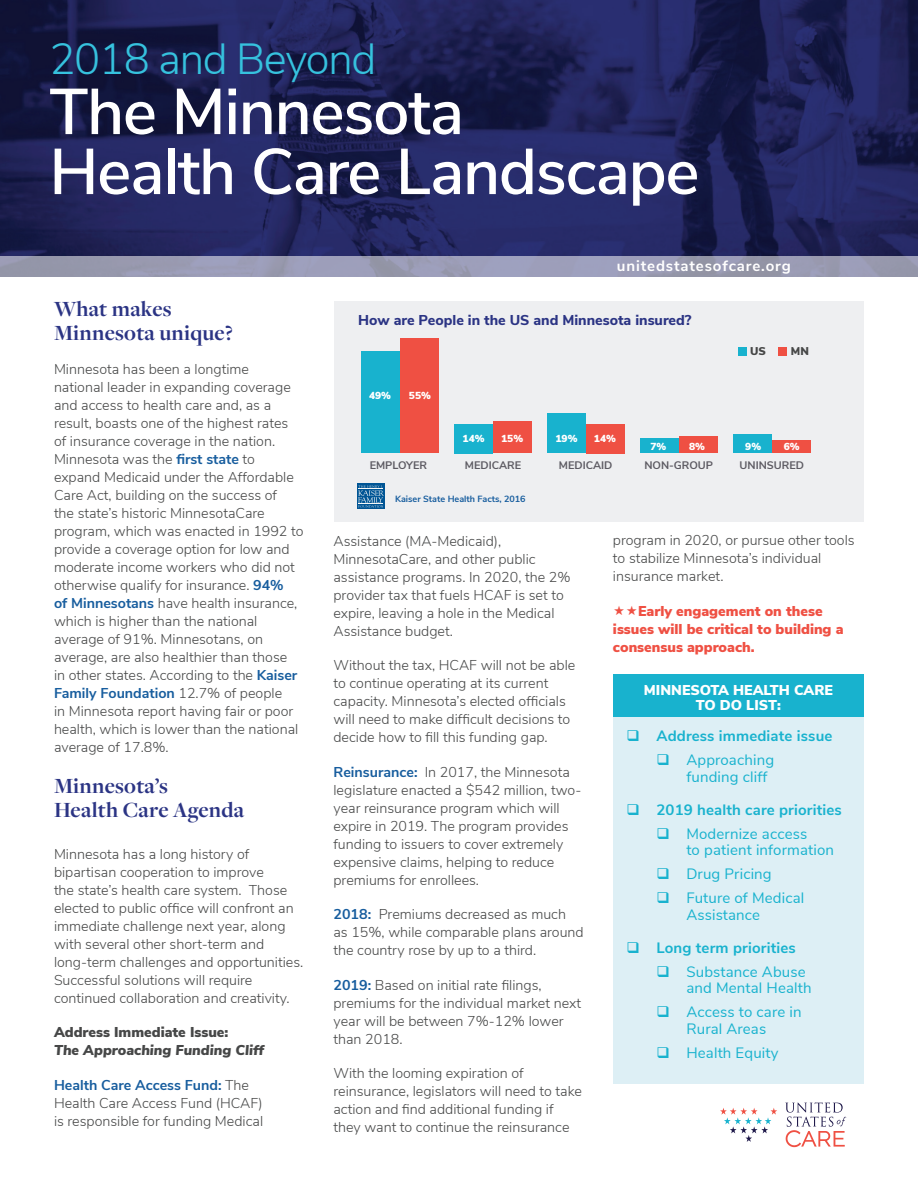
<style>
.page{position:relative;width:918px;height:1188px;background:#fff}
.page>*{position:absolute;margin:0;border:0;box-sizing:border-box;transform-origin:0 0}
.t1{font:600 64.5px/60px "Nunito Sans";letter-spacing:-.02em;color:#fff}
.t2{font:300 43.5px "Nunito Sans";letter-spacing:-.03em;color:#36c2de}
.t3{font:700 22.5px/24px "Freight Disp Pro";letter-spacing:.01em;color:#2b3484}
.t4{font:15px/16.5px "Nunito Sans";letter-spacing:.01em;color:#18b2ce}
.t5{font:700 15px "Nunito Sans";letter-spacing:.01em;color:#18b2ce}
.t6{font:700 15px "Nunito Sans";letter-spacing:.06em;color:#fff}
.t7{font:300 14.25px/18px "Nunito Sans";color:#464747}
.t8{font:900 14.25px/18px "Nunito Sans";color:#ef5043}
.t9{font:800 14.25px "Nunito Sans";color:#2b3484}
.t10{font:900 14.25px/15px "Nunito Sans";color:#fff;text-align:center}
.t11{font:italic 900 14.25px "Nunito Sans";color:#464747}
.t12{font:900 14.25px "Nunito Sans";color:#464747}
.t13{font:900 11.25px "Nunito Sans";color:#464747}
.t14{font:700 10.95px "Nunito Sans";color:#5c5a62}
.t15{font:900 10.2px "Nunito Sans";color:#fff}
.t16{font:700 9px "Nunito Sans";color:#175d9e}
.s1{font-weight:700;color:#175d9e}
</style>
<div class="page">
<img style="left:0;top:0;width:918px;height:256px">
<svg style="left:0;top:256px;width:918px;height:20px;background:#999bb3"></svg>
<div style="left:613px;top:674px;width:251px;height:43px;background:#18b2ce"></div>
<div style="left:613px;top:717px;width:251px;height:367px;background:#ddeff5"></div>
<div style="left:334px;top:301px;width:529px;height:221px;background:#eeeff1"></div>
<div style="left:772px;top:441px;width:39px;height:12px;background:#ef5043"></div>
<div style="left:733px;top:434px;width:39px;height:19px;background:#18b2ce"></div>
<div style="left:679px;top:436px;width:39px;height:17px;background:#ef5043"></div>
<div style="left:640px;top:439px;width:39px;height:14px;background:#18b2ce"></div>
<div style="left:586px;top:424px;width:39px;height:29px;background:#ef5043"></div>
<div style="left:547px;top:414px;width:39px;height:39px;background:#18b2ce"></div>
<div style="left:493px;top:422px;width:39px;height:31px;background:#ef5043"></div>
<div style="left:454px;top:424px;width:39px;height:29px;background:#18b2ce"></div>
<div style="left:400px;top:339px;width:39px;height:114px;background:#ef5043"></div>
<div style="left:361px;top:351px;width:39px;height:102px;background:#18b2ce"></div>
<div style="left:739px;top:347px;width:8px;height:9px;background:#18b2ce"></div>
<div style="left:778px;top:347px;width:8px;height:9px;background:#ef5043"></div>
<div style="left:357px;top:483px;width:27px;height:26px;background:#005595"></div>
<svg style="left:358px;top:485px;width:26px;height:23px"></svg>
<svg style="left:785px;top:1102px;width:61px;height:45px"></svg>
<svg style="left:720px;top:1108px;width:57px;height:34px"></svg>
<h2 class="t2" style="left:49px;top:27px;width:329px">2018 and Beyond</h2>
<h1 class="t1" style="left:49px;top:78px;width:652px">The Minnesota<br>Health Care Landscape</h1>
<h3 class="t3" style="left:54px;top:296px;width:180px">What makes<br>Minnesota unique?</h3>
<p class="t7" style="left:54px;top:360px;width:251px">Minnesota has been a longtime<br>national leader in expanding coverage and access to health care and, as a result, boasts one of the highest rates of insurance coverage in the nation.<br>Minnesota was the <span class="s1">first state</span> to expand Medicaid under the Affordable Care Act, building on the success of<br>the state’s historic MinnesotaCare program, which was enacted in 1992 to provide a coverage option for low and moderate income workers who did not otherwise qualify for insurance. <span class="s1">94%<br>of Minnesotans</span> have health insurance, which is higher than the national average of 91%. Minnesotans, on average, are also healthier than those<br>in other states. According to the <span class="s1">Kaiser Family Foundation</span> 12.7% of people<br>in Minnesota report having fair or poor health, which is lower than the national average of 17.8%.</p>
<h3 class="t3" style="left:54px;top:773px;width:192px">Minnesota’s<br>Health Care Agenda</h3>
<p class="t7" style="left:54px;top:844px;width:251px">Minnesota has a long history of bipartisan cooperation to improve<br>the state’s health care system. Those elected to public office will confront an immediate challenge next year, along with several other short-term and long-term challenges and opportunities.<br>Successful solutions will require continued collaboration and creativity.</p>
<p class="t12" style="left:54px;top:1022px;width:176px">Address Immediate Issue:</p>
<p class="t11" style="left:54px;top:1040px;width:212px">The Approaching Funding Cliff</p>
<p class="t7" style="left:54px;top:1075px;width:211px"><span class="s1">Health Care Access Fund:</span> The<br>Health Care Access Fund (HCAF) is responsible for funding Medical</p>
<p class="t6" style="left:617px;top:255px;width:175px">unitedstatesofcare.org</p>
<p class="t9" style="left:358px;top:310px;width:335px">How are People in the US and Minnesota insured?</p>
<p class="t15" style="left:369px;top:388px;width:24px">49%</p>
<p class="t15" style="left:409px;top:388px;width:24px">55%</p>
<p class="t13" style="left:750px;top:343px;width:17px">US</p>
<p class="t13" style="left:791px;top:343px;width:20px">MN</p>
<p class="t15" style="left:463px;top:431px;width:24px">14%</p>
<p class="t15" style="left:555px;top:431px;width:24px">19%</p>
<p class="t15" style="left:501px;top:431px;width:24px">15%</p>
<p class="t15" style="left:594px;top:431px;width:24px">14%</p>
<p class="t15" style="left:651px;top:439px;width:17px">7%</p>
<p class="t15" style="left:745px;top:439px;width:17px">9%</p>
<p class="t15" style="left:689px;top:439px;width:17px">8%</p>
<p class="t15" style="left:784px;top:439px;width:17px">6%</p>
<p class="t14" style="left:370px;top:457px;width:59px">EMPLOYER</p>
<p class="t14" style="left:465px;top:457px;width:58px">MEDICARE</p>
<p class="t14" style="left:559px;top:457px;width:55px">MEDICAID</p>
<p class="t14" style="left:644px;top:457px;width:70px">NON-GROUP</p>
<p class="t14" style="left:740px;top:457px;width:66px">UNINSURED</p>
<p class="t16" style="left:395px;top:492px;width:132px">Kaiser State Health Facts, 2016</p>
<p class="t7" style="left:333px;top:531px;width:239px">Assistance (MA-Medicaid),<br>MinnesotaCare, and other public assistance programs. In 2020, the 2% provider tax that fuels HCAF is set to expire, leaving a hole in the Medical<br>Assistance budget.</p>
<p class="t7" style="left:333px;top:656px;width:243px">Without the tax, HCAF will not be able to continue operating at its current capacity. Minnesota’s elected officials will need to make difficult decisions to decide how to fill this funding gap.</p>
<p class="t7" style="left:333px;top:762px;width:250px"><span class="s1">Reinsurance:</span> In 2017, the Minnesota legislature enacted a $542 million, two&shy;year reinsurance program which will expire in 2019. The program provides funding to issuers to cover extremely expensive claims, helping to reduce premiums for enrollees.</p>
<p class="t7" style="left:333px;top:905px;width:252px"><span class="s1">2018:</span> Premiums decreased as much as 15%, while comparable plans around the country rose by up to a third.</p>
<p class="t7" style="left:333px;top:975px;width:249px"><span class="s1">2019:</span> Based on initial rate filings, premiums for the individual market next year will be between 7%-12% lower than 2018.</p>
<p class="t7" style="left:333px;top:1064px;width:250px">With the looming expiration of reinsurance, legislators will need to take action and find additional funding if they want to continue the reinsurance</p>
<p class="t7" style="left:613px;top:530px;width:243px">program in 2020, or pursue other tools to stabilize Minnesota’s individual insurance market.</p>
<p class="t8" style="left:613px;top:601px;width:232px;text-indent:25px">Early engagement on these issues will be critical to building a consensus approach.</p>
<p class="t10" style="left:644px;top:682px;width:191px">MINNESOTA HEALTH CARE<br>TO DO LIST:</p>
<p class="t5" style="left:626px;top:725px;width:208px">❑ Address immediate issue</p>
<p class="t4" style="left:686px;top:751px;width:89px;text-indent:-30px">❑ Approaching funding cliff</p>
<p class="t5" style="left:626px;top:799px;width:217px">❑ 2019 health care priorities</p>
<p class="t4" style="left:686px;top:824px;width:149px;text-indent:-30px">❑ Modernize access<br>to patient information</p>
<p class="t4" style="left:656px;top:865px;width:117px">❑ Drug Pricing</p>
<p class="t4" style="left:686px;top:889px;width:119px;text-indent:-30px">❑ Future of Medical<br>Assistance</p>
<p class="t5" style="left:626px;top:937px;width:171px">❑ Long term priorities</p>
<p class="t4" style="left:686px;top:962px;width:127px;text-indent:-30px">❑ Substance Abuse and Mental Health</p>
<p class="t4" style="left:656px;top:1003px;width:147px;text-align:center">❑ Access to care in<br>Rural Areas</p>
<p class="t4" style="left:656px;top:1043px;width:124px">❑ Health Equity</p>
</div>
